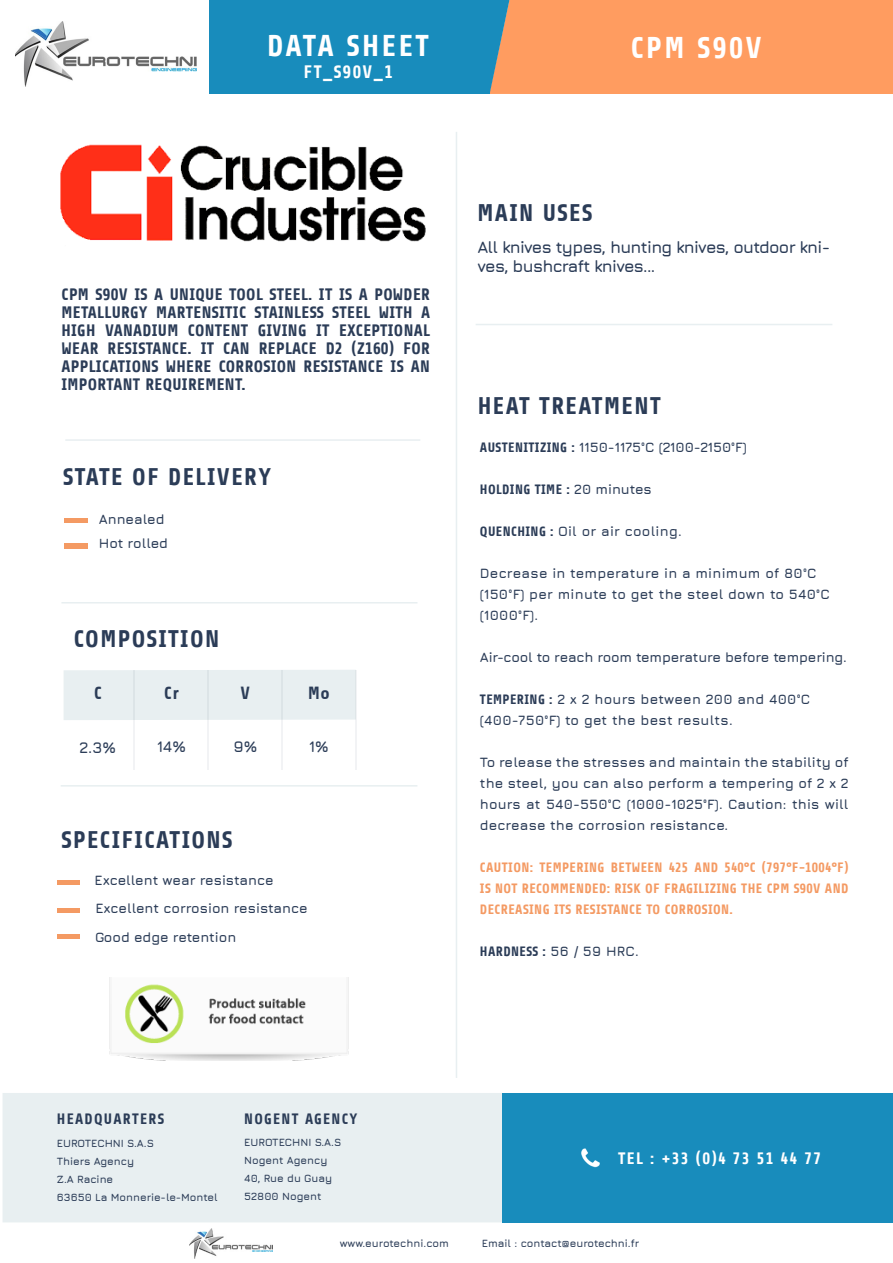
<style>
.page{position:relative;width:893px;height:1263px;background:#fff}
.page>*{position:absolute;margin:0;border:0;box-sizing:border-box;transform-origin:0 0}
.t1{font:700 30px "Share";letter-spacing:.08em;color:#fff}
.t2{font:700 24px "Share";letter-spacing:.06em;color:#2b3c57}
.t3{font:700 18px "Share";letter-spacing:.08em;color:#fff}
.t4{font:700 17.55px "Share";color:#2b3c57}
.t5{font:700 16.5px/18px "Share";letter-spacing:.02em;color:#2b3c57;text-align:justify}
.t6{font:700 16.5px/19.5px "Jura";letter-spacing:-.04em;color:#2b3c57}
.t7{font:700 16.5px "Share";letter-spacing:.075em;color:#fff}
.t8{font:700 15.45px "Jura";color:#2b3c57}
.t9{font:700 15px "Share";letter-spacing:.085em;color:#2b3c57}
.t10{font:700 13.5px/21px "Jura";color:#2b3c57;text-align:justify}
.t11{font:700 13.5px/21px "Jura";letter-spacing:.02em;color:#2b3c57}
.t12{font:700 13.5px/21px "Share";letter-spacing:.03em;color:#f49a63;text-align:justify}
.t13{font:700 13.5px "Share";letter-spacing:.03em;color:#2b3c57}
.t14{font:700 10.5px "Jura";color:#2b3c57}
.s1{font-family:"Share"}
.s2{font-family:"Jura"}
</style>
<div class="page">
<div style="left:511px;top:0;width:382px;height:94px;background:#ff9c60"></div>
<img style="left:189px;top:1228px;width:84px;height:30px">
<img style="left:16px;top:21px;width:180px;height:65px">
<div style="left:209px;top:0;width:281px;height:94px;background:#188cbc"></div>
<svg style="left:490px;top:0;width:21px;height:94px"></svg>
<div style="left:3px;top:1093px;width:499px;height:129px;background:#e8eff1"></div>
<div style="left:502px;top:1093px;width:391px;height:129px;background:#188cbc"></div>
<img style="left:581px;top:1148px;width:19px;height:20px">
<img style="left:109px;top:977px;width:240px;height:84px">
<hr style="left:65px;top:439px;width:355px;height:2px;background:#e8eff1">
<hr style="left:61px;top:602px;width:356px;height:1px;background:#e8eff1">
<hr style="left:61px;top:785px;width:356px;height:1px;background:#e8eff1">
<hr style="left:456px;top:132px;width:1px;height:946px;background:#e8eff1">
<img style="left:65px;top:518px;width:22px;height:5px">
<img style="left:65px;top:544px;width:22px;height:4px">
<div style="left:64px;top:670px;width:291px;height:50px;background:#e8eff1"></div>
<hr style="left:134px;top:670px;width:1px;height:100px;background:#2b3c57">
<hr style="left:207px;top:670px;width:2px;height:100px;background:#2b3c57">
<hr style="left:281px;top:670px;width:1px;height:100px;background:#2b3c57">
<hr style="left:355px;top:670px;width:1px;height:100px;background:#2b3c57">
<hr style="left:476px;top:324px;width:356px;height:1px;background:#e8eff1">
<img style="left:60px;top:144px;width:366px;height:98px">
<img style="left:57px;top:880px;width:23px;height:5px">
<img style="left:57px;top:934px;width:23px;height:5px">
<img style="left:57px;top:908px;width:23px;height:4px">
<p class="t1" style="left:267px;top:30px;width:163px">DATA SHEET</p>
<p class="t3" style="left:303px;top:62px;width:91px">FT_S90V_1</p>
<p class="t1" style="left:631px;top:32px;width:133px">CPM S90V</p>
<p class="t5" style="left:62px;top:286px;width:370px">CPM S90V IS A UNIQUE TOOL STEEL. IT IS A POWDER METALLURGY MARTENSITIC STAINLESS STEEL WITH A HIGH VANADIUM CONTENT GIVING IT EXCEPTIONAL WEAR RESISTANCE. IT CAN REPLACE D2 (Z160) FOR APPLICATIONS WHERE CORROSION RESISTANCE IS AN IMPORTANT REQUIREMENT.</p>
<p class="t2" style="left:63px;top:464px;width:209px">STATE OF DELIVERY</p>
<p class="t10" style="left:99px;top:508px;width:67px">Annealed</p>
<p class="t10" style="left:99px;top:532px;width:71px">Hot rolled</p>
<p class="t2" style="left:74px;top:625px;width:147px">COMPOSITION</p>
<p class="t4" style="left:94px;top:684px;width:9px">C</p>
<p class="t4" style="left:164px;top:684px;width:16px">Cr</p>
<p class="t4" style="left:241px;top:684px;width:11px">V</p>
<p class="t4" style="left:308px;top:684px;width:23px">Mo</p>
<p class="t8" style="left:80px;top:736px;width:38px">2.3%</p>
<p class="t8" style="left:157px;top:735px;width:30px">14%</p>
<p class="t8" style="left:233px;top:735px;width:25px">9%</p>
<p class="t8" style="left:309px;top:735px;width:21px">1%</p>
<p class="t2" style="left:62px;top:827px;width:172px">SPECIFICATIONS</p>
<p class="t10" style="left:95px;top:869px;width:180px">Excellent wear resistance</p>
<p class="t10" style="left:95px;top:897px;width:214px">Excellent corrosion resistance</p>
<p class="t10" style="left:95px;top:926px;width:143px">Good edge retention</p>
<p class="t2" style="left:477px;top:200px;width:116px">MAIN USES</p>
<p class="t6" style="left:477px;top:236px;width:354px">All knives types, hunting knives, outdoor kni&shy;ves, bushcraft knives...</p>
<p class="t2" style="left:478px;top:392px;width:184px">HEAT TREATMENT</p>
<p class="t10" style="left:480px;top:435px;width:268px"><span class="s1">AUSTENITIZING :</span> 1150-1175°C (2100-2150°F)</p>
<p class="t13" style="left:480px;top:482px;width:173px">HOLDING TIME : <span class="s2">20 minutes</span></p>
<p class="t11" style="left:480px;top:519px;width:203px"><span class="s1">QUENCHING :</span> Oil or air cooling.</p>
<p class="t11" style="left:480px;top:561px;width:351px">Decrease in temperature in a minimum of 80°C (150°F) per minute to get the steel down to 540°C (1000°F).</p>
<p class="t10" style="left:480px;top:645px;width:368px">Air-cool to reach room temperature before tempering.</p>
<p class="t11" style="left:480px;top:687px;width:332px"><span class="s1">TEMPERING :</span> 2 x 2 hours between 200 and 400°C (400-750°F) to get the best results.</p>
<p class="t10" style="left:480px;top:750px;width:370px">To release the stresses and maintain the stability of the steel, you can also perform a tempering of 2 x 2 hours at 540-550°C (1000-1025°F). Caution: this will decrease the corrosion resistance.</p>
<p class="t12" style="left:480px;top:857px;width:370px">CAUTION: TEMPERING BETWEEN 425 AND 540°C (797°F-1004°F)<br>IS NOT RECOMMENDED: RISK OF FRAGILIZING THE CPM S90V AND DECREASING ITS RESISTANCE TO CORROSION.</p>
<p class="t13" style="left:480px;top:944px;width:160px">HARDNESS : <span class="s2">56 / 59 HRC.</span></p>
<p class="t9" style="left:57px;top:1110px;width:109px">HEADQUARTERS</p>
<p class="t9" style="left:244px;top:1110px;width:115px">NOGENT AGENCY</p>
<p class="t14" style="left:244px;top:1134px;width:99px">EUROTECHNI S.A.S</p>
<p class="t14" style="left:244px;top:1152px;width:85px">Nogent Agency</p>
<p class="t14" style="left:244px;top:1170px;width:90px">40, Rue du Guay</p>
<p class="t14" style="left:244px;top:1188px;width:79px">52800 Nogent</p>
<p class="t14" style="left:57px;top:1135px;width:99px">EUROTECHNI S.A.S</p>
<p class="t14" style="left:57px;top:1153px;width:79px">Thiers Agency</p>
<p class="t14" style="left:57px;top:1171px;width:58px">Z.A Racine</p>
<p class="t14" style="left:57px;top:1189px;width:163px">63650 La Monnerie-le-Montel</p>
<p class="t10" style="left:56px;top:1154px;width:90px">Bohler M390</p>
<p class="t10" style="left:199px;top:1154px;width:101px">Acier non issu</p>
<p class="t10" style="left:199px;top:1171px;width:89px">des poudres</p>
<p class="t7" style="left:618px;top:1150px;width:205px">TEL : +33 (0)4 73 51 44 77</p>
<p class="t14" style="left:340px;top:1235px;width:111px">www.eurotechni.com</p>
<p class="t14" style="left:482px;top:1235px;width:159px">Email : contact@eurotechni.fr</p>
</div>
